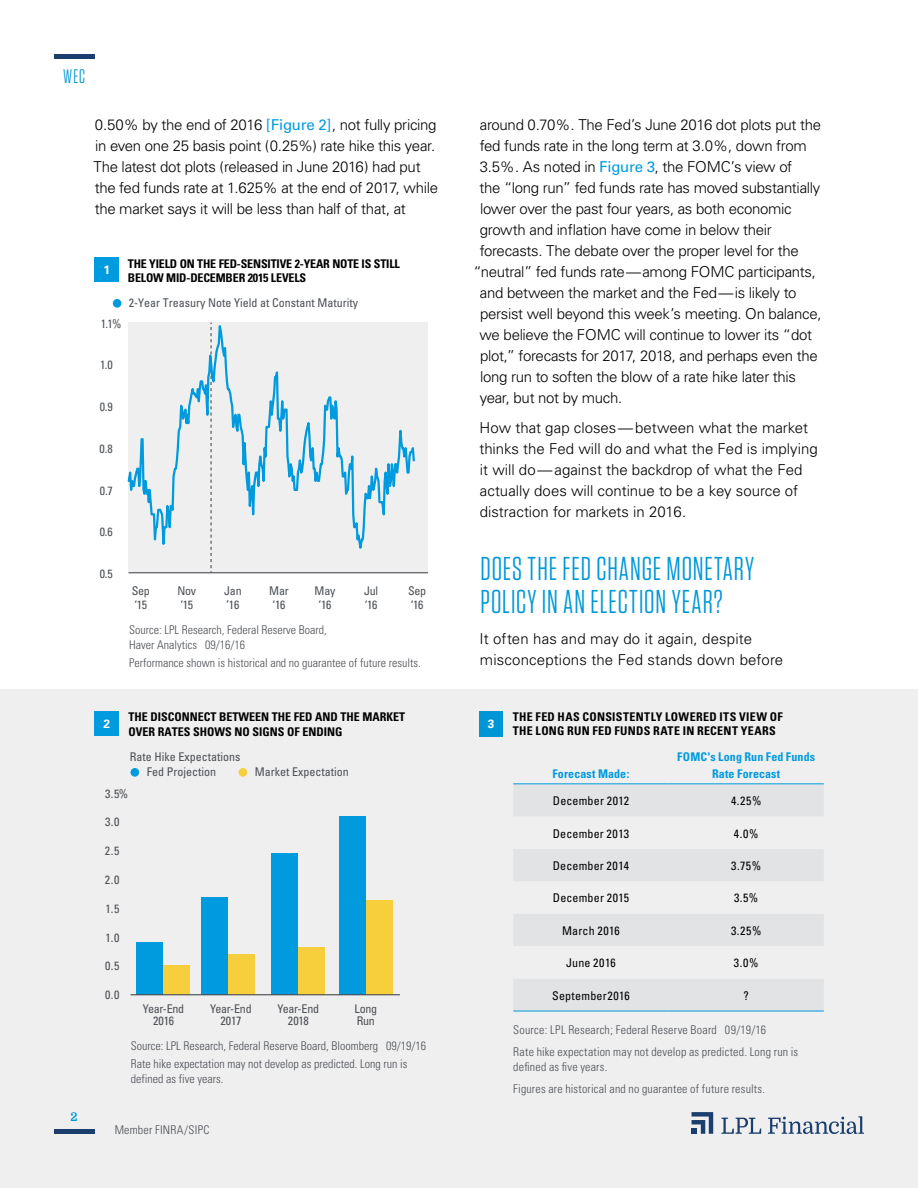
<style>
.page{position:relative;width:918px;height:1188px;background:#fff}
.page>*{position:absolute;margin:0;border:0;box-sizing:border-box;transform-origin:0 0}
.t1{font:33px/33px "Tungsten Narrow";letter-spacing:.03em;color:#0098d8}
.t2{font:19.5px "Tungsten Narrow";color:#0098d8}
.t3{font:300 15px/21px "Univers";letter-spacing:-.02em;color:#000}
.t4{font:300 15px/21px "Univers";color:#000}
.t5{font:300 15px/21px "Univers";letter-spacing:.01em;color:#000}
.t6{font:300 condensed 12px/15px "Univers";color:#4b4f54}
.t7{font:700 condensed 12px/14.4px "Univers";color:#000}
.t8{font:condensed 12px/13.5px "Univers";color:#4b4f54}
.t9{font:condensed 12px "Univers";letter-spacing:.015em;color:#000}
.t10{font:300 condensed 12px/21.8px "Univers";letter-spacing:.02em;color:#4b4f54}
.t11{font:700 condensed 12px/13.5px "Univers";letter-spacing:.025em;color:#000}
.t12{font:condensed 12px/11.7px "Univers";letter-spacing:-.02em;color:#4c4f54;text-align:center}
.t13{font:700 condensed 12px/16.5px "Univers";letter-spacing:.01em;color:#009bde;text-align:center}
.t14{font:condensed 12px "Univers";color:#4d5156}
.t15{font:700 12px "Univers";color:#fff}
.t16{font:700 12px "Domine";color:#0098d8}
.s1{font-weight:400;color:#009bde}
.s2{color:#4c4f54}
</style>
<div class="page">
<div style="left:0;top:1080px;width:918px;height:108px;background:#efeff0"></div>
<hr style="left:54px;top:1130px;width:40px;height:4px;background:#1b3e6f">
<hr style="left:54px;top:54px;width:40px;height:4px;background:#1b3e6f">
<svg style="left:692px;top:1112px;width:21px;height:22px"></svg>
<svg style="left:721px;top:1118px;width:40px;height:16px"></svg>
<svg style="left:768px;top:1116px;width:96px;height:18px"></svg>
<div style="left:0;top:689px;width:918px;height:408px;background:#efeff0"></div>
<div style="left:129px;top:322px;width:299px;height:251px;background:#efeff0"></div>
<hr style="left:129px;top:572px;width:299px;height:1px;background:#4b4f54">
<div style="left:94px;top:258px;width:25px;height:24px;background:#009bde"></div>
<div style="left:113px;top:299px;width:8px;height:9px;background:#009bde;border-radius:50%"></div>
<svg style="left:127px;top:322px;width:289px;height:252px"></svg>
<div style="left:94px;top:712px;width:25px;height:24px;background:#009bde"></div>
<div style="left:131px;top:768px;width:8px;height:9px;background:#009bde;border-radius:50%"></div>
<div style="left:239px;top:768px;width:8px;height:9px;background:#f7cf3c;border-radius:50%"></div>
<div style="left:339px;top:816px;width:27px;height:179px;background:#009bde"></div>
<div style="left:366px;top:901px;width:26px;height:94px;background:#f7cf3c"></div>
<div style="left:271px;top:853px;width:27px;height:142px;background:#009bde"></div>
<div style="left:298px;top:947px;width:27px;height:48px;background:#f7cf3c"></div>
<div style="left:201px;top:897px;width:27px;height:98px;background:#009bde"></div>
<div style="left:228px;top:955px;width:27px;height:40px;background:#f7cf3c"></div>
<div style="left:136px;top:942px;width:27px;height:53px;background:#009bde"></div>
<div style="left:163px;top:966px;width:27px;height:29px;background:#f7cf3c"></div>
<hr style="left:131px;top:994px;width:269px;height:1px;background:#4c4f54">
<div style="left:479px;top:711px;width:24px;height:26px;background:#0096d6"></div>
<div style="left:513px;top:784px;width:311px;height:227px;background:#e2e3e4"></div>
<svg style="left:513px;top:817px;width:311px;height:162px"></svg>
<hr style="left:513px;top:783px;width:156px;height:1px;background:#009bde">
<hr style="left:669px;top:783px;width:155px;height:1px;background:#009bde">
<hr style="left:513px;top:1011px;width:156px;height:1px;background:#009bde">
<hr style="left:669px;top:1011px;width:155px;height:1px;background:#009bde">
<h2 class="t2" style="left:63px;top:67px;width:24px">WEC</h2>
<p class="t3" style="left:93px;top:115px;width:346px">0.50% by the end of 2016 <span class="s1">[Figure 2]</span>, not fully pricing in even one 25 basis point (0.25%) rate hike this year.<br>The latest dot plots (released in June 2016) had put the fed funds rate at 1.625% at the end of 2017, while the market says it will be less than half of that, at</p>
<p class="t15" style="left:103px;top:262px;width:8px">1</p>
<p class="t7" style="left:128px;top:256px;width:274px">THE YIELD ON THE FED-SENSITIVE 2-YEAR NOTE IS STILL<br>BELOW MID-DECEMBER 2015 LEVELS</p>
<p class="t8" style="left:129px;top:296px;width:231px">2-Year Treasury Note Yield at Constant Maturity</p>
<p class="t14" style="left:101px;top:316px;width:22px">1.1<span class="s2">%</span></p>
<p class="t14" style="left:100px;top:358px;width:14px">1.0</p>
<p class="t14" style="left:100px;top:399px;width:15px">0.9</p>
<p class="t14" style="left:100px;top:441px;width:15px">0.8</p>
<p class="t14" style="left:100px;top:483px;width:14px">0.7</p>
<p class="t14" style="left:100px;top:524px;width:15px">0.6</p>
<p class="t14" style="left:100px;top:566px;width:15px">0.5</p>
<p class="t8" style="left:132px;top:584px;width:20px">Sep ‘15</p>
<p class="t8" style="left:177px;top:584px;width:20px">Nov ‘15</p>
<p class="t8" style="left:224px;top:584px;width:19px">Jan ’16</p>
<p class="t8" style="left:269px;top:584px;width:21px">Mar ‘16</p>
<p class="t8" style="left:315px;top:584px;width:22px;text-align:center">May ‘16</p>
<p class="t8" style="left:364px;top:584px;width:16px">Jul ‘16</p>
<p class="t8" style="left:408px;top:584px;width:20px">Sep ‘16</p>
<p class="t6" style="left:129px;top:622px;width:199px">Source: LPL Research, Federal Reserve Board,<br>Haver Analytics 09/16/16</p>
<p class="t6" style="left:129px;top:655px;width:293px">Performance shown is historical and no guarantee of future results.</p>
<p class="t16" style="left:71px;top:1110px;width:9px">2</p>
<p class="t15" style="left:103px;top:716px;width:8px">2</p>
<p class="t7" style="left:128px;top:710px;width:278px">THE DISCONNECT BETWEEN THE FED AND THE MARKET<br>OVER RATES SHOWS NO SIGNS OF ENDING</p>
<p class="t8" style="left:147px;top:749px;width:95px;line-height:15px;text-indent:-17px">Rate Hike Expectations<br>Fed Projection</p>
<p class="t8" style="left:255px;top:765px;width:95px">Market Expectation</p>
<p class="t12" style="left:105px;top:787px;width:25px">3.5%</p>
<p class="t12" style="left:105px;top:816px;width:16px">3.0</p>
<p class="t12" style="left:105px;top:845px;width:16px">2.5</p>
<p class="t12" style="left:105px;top:874px;width:16px">2.0</p>
<p class="t12" style="left:106px;top:903px;width:15px">1.5</p>
<p class="t12" style="left:106px;top:931px;width:15px">1.0</p>
<p class="t12" style="left:105px;top:960px;width:16px">0.5</p>
<p class="t12" style="left:105px;top:989px;width:16px">0.0</p>
<p class="t12" style="left:143px;top:1003px;width:43px">Year-End<br>2016</p>
<p class="t12" style="left:278px;top:1003px;width:43px">Year-End<br>2018</p>
<p class="t12" style="left:354px;top:1003px;width:24px;text-align:left">Long<br>Run</p>
<p class="t12" style="left:210px;top:1003px;width:43px">Year-End<br>2017</p>
<p class="t6" style="left:131px;top:1037px;width:297px;line-height:18px">Source: LPL Research, Federal Reserve Board, Bloomberg 09/19/16<br>Rate hike expectation may not develop as predicted. Long run is</p>
<p class="t6" style="left:131px;top:1071px;width:94px">defined as five years.</p>
<p class="t6" style="left:115px;top:1122px;width:96px">Member FINRA/SIPC</p>
<p class="t3" style="left:480px;top:115px;width:343px">around 0.70%. The Fed’s June 2016 dot plots put the</p>
<p class="t3" style="left:480px;top:136px;width:329px">fed funds rate in the long term at 3.0%, down from</p>
<p class="t3" style="left:480px;top:157px;width:314px">3.5%. As noted in <span class="s1">Figure 3</span>, the FOMC’s view of</p>
<p class="t3" style="left:479px;top:178px;width:342px">the “long run” fed funds rate has moved substantially</p>
<p class="t3" style="left:480px;top:199px;width:313px">lower over the past four years, as both economic</p>
<p class="t3" style="left:480px;top:220px;width:293px">growth and inflation have come in below their</p>
<p class="t3" style="left:480px;top:241px;width:321px">forecasts. The debate over the proper level for the</p>
<p class="t3" style="left:473px;top:262px;width:344px">“neutral” fed funds rate—among FOMC participants,</p>
<p class="t3" style="left:480px;top:283px;width:318px">and between the market and the Fed—is likely to</p>
<p class="t3" style="left:480px;top:304px;width:343px">persist well beyond this week’s meeting. On balance,</p>
<p class="t3" style="left:480px;top:325px;width:334px">we believe the FOMC will continue to lower its “dot</p>
<p class="t3" style="left:480px;top:346px;width:339px">plot,” forecasts for 2017, 2018, and perhaps even the</p>
<p class="t3" style="left:480px;top:367px;width:318px">long run to soften the blow of a rate hike later this</p>
<p class="t3" style="left:480px;top:388px;width:144px">year, but not by much.</p>
<p class="t4" style="left:479px;top:418px;width:340px">How that gap closes—between what the market thinks the Fed will do and what the Fed is implying it will do—against the backdrop of what the Fed actually does will continue to be a key source of distraction for markets in 2016.</p>
<h1 class="t1" style="left:481px;top:553px;width:275px">DOES THE FED CHANGE MONETARY<br>POLICY IN AN ELECTION YEAR?</h1>
<p class="t5" style="left:479px;top:629px;width:305px">It often has and may do it again, despite misconceptions the Fed stands down before</p>
<p class="t15" style="left:488px;top:716px;width:8px">3</p>
<p class="t11" style="left:513px;top:710px;width:271px">THE FED HAS CONSISTENTLY LOWERED ITS VIEW OF<br>THE LONG RUN FED FUNDS RATE IN RECENT YEARS</p>
<p class="t13" style="left:552px;top:765px;width:79px">Forecast Made:</p>
<p class="t13" style="left:677px;top:749px;width:139px">FOMC's Long Run Fed Funds<br>Rate Forecast</p>
<p class="t9" style="left:553px;top:793px;width:78px">December 2012</p>
<p class="t9" style="left:731px;top:793px;width:32px">4.25%</p>
<p class="t9" style="left:553px;top:826px;width:78px">December 2013</p>
<p class="t9" style="left:734px;top:826px;width:26px">4.0%</p>
<p class="t9" style="left:553px;top:858px;width:78px">December 2014</p>
<p class="t9" style="left:731px;top:858px;width:31px">3.75%</p>
<p class="t9" style="left:553px;top:891px;width:78px">December 2015</p>
<p class="t9" style="left:734px;top:891px;width:26px">3.5%</p>
<p class="t9" style="left:562px;top:923px;width:59px">March 2016</p>
<p class="t9" style="left:731px;top:923px;width:32px">3.25%</p>
<p class="t9" style="left:566px;top:955px;width:51px">June 2016</p>
<p class="t9" style="left:734px;top:955px;width:26px">3.0%</p>
<p class="t9" style="left:552px;top:988px;width:79px">September2016</p>
<p class="t9" style="left:744px;top:988px;width:7px">?</p>
<p class="t10" style="left:513px;top:1019px;width:286px">Source: LPL Research; Federal Reserve Board 09/19/16<br>Rate hike expectation may not develop as predicted. Long run is</p>
<p class="t6" style="left:513px;top:1056px;width:253px;line-height:21.8px">defined as five years.<br>Figures are historical and no guarantee of future results.</p>
</div>
